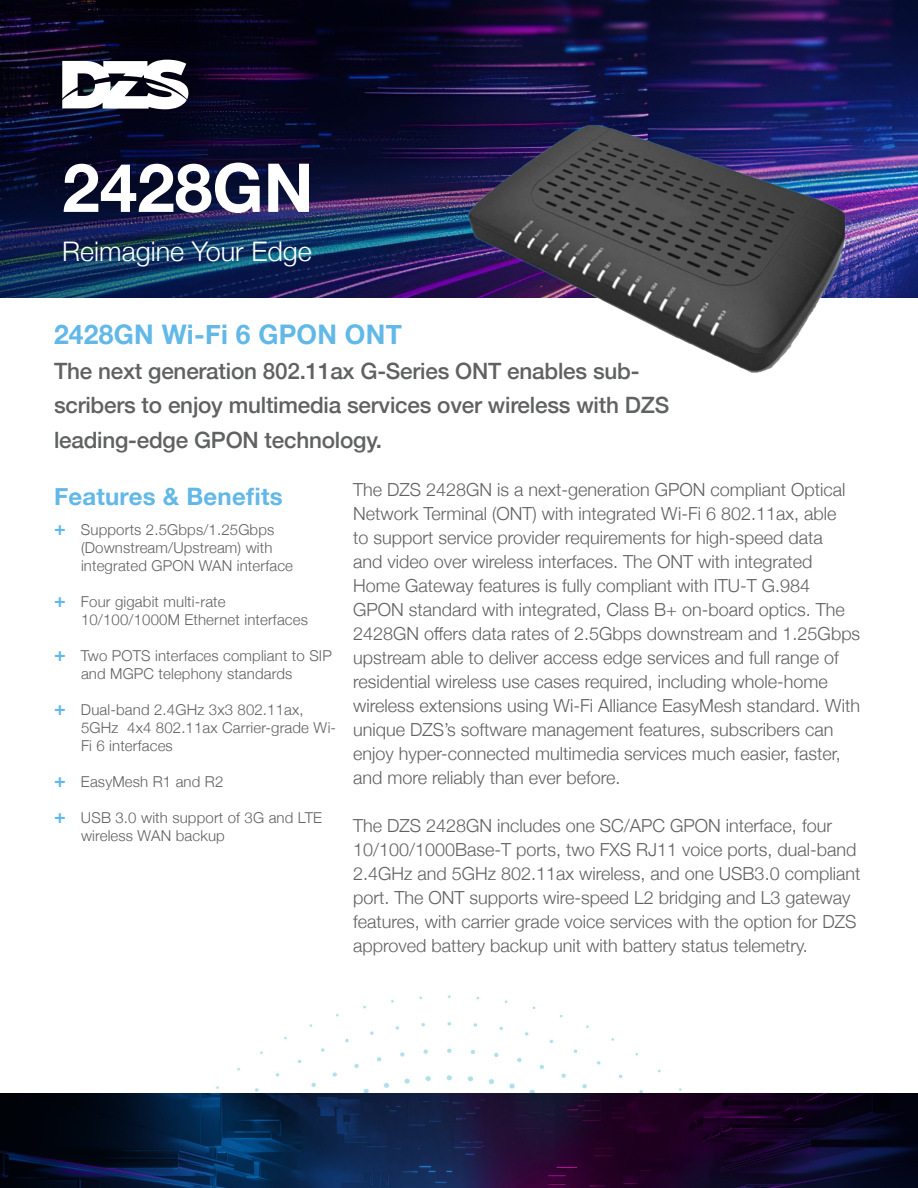
<style>
.page{position:relative;width:918px;height:1188px;background:#fff}
.page>*{position:absolute;margin:0;border:0;box-sizing:border-box;transform-origin:0 0}
.Data_Sheet_Title{font:700 67.5px "Helvetica Neue";color:#fff}
.t1{font:700 27px "Helvetica Neue";letter-spacing:.01em;color:#62b8e7}
.t2{font:300 27px "Helvetica Neue";color:#fff}
.t3{font:700 24px "Helvetica Neue";letter-spacing:.01em;color:#62b8e7}
.t4{font:500 22.5px/34.5px "Helvetica Neue";letter-spacing:-.01em;color:#606161}
.Data_Sheet_Paragraph{font:300 18px/24px "Helvetica Neue";color:#606161}
.t5{font:300 15px/18px "Helvetica Neue";letter-spacing:.01em;color:#606161}
.s1{font-weight:700;font-size:19.5px;color:#62b8e7}
</style>
<div class="page">
<img style="left:90px;top:995px;width:765px;height:99px">
<img style="left:0;top:0;width:918px;height:298px">
<img style="left:486px;top:1094px;width:69px;height:94px">
<svg style="left:0;top:1094px;width:486px;height:94px;background:#091e40"></svg>
<svg style="left:555px;top:1094px;width:363px;height:94px;background:#160424"></svg>
<svg style="left:62px;top:60px;width:126px;height:49px"></svg>
<img style="left:462px;top:116px;width:392px;height:257px">
<p class="Data_Sheet_Title" style="left:62px;top:135px;width:253px">2428GN</p>
<p class="t2" style="left:62px;top:230px;width:251px">Reimagine Your Edge</p>
<p class="t1" style="left:54px;top:314px;width:349px">2428GN Wi-Fi 6 GPON ONT</p>
<p class="t4" style="left:54px;top:352px;width:617px">The next generation 802.11ax G-Series ONT enables sub&shy;scribers to enjoy multimedia services over wireless with DZS leading-edge GPON technology.</p>
<p class="Data_Sheet_Paragraph" style="left:353px;top:476px;width:509px">The DZS 2428GN is a next-generation GPON compliant Optical Network Terminal (ONT) with integrated Wi-Fi 6 802.11ax, able<br>to support service provider requirements for high-speed data<br>and video over wireless interfaces. The ONT with integrated Home Gateway features is fully compliant with ITU-T G.984<br>GPON standard with integrated, Class B+ on-board optics. The 2428GN offers data rates of 2.5Gbps downstream and 1.25Gbps upstream able to deliver access edge services and full range of residential wireless use cases required, including whole-home wireless extensions using Wi-Fi Alliance EasyMesh standard. With unique DZS’s software management features, subscribers can enjoy hyper-connected multimedia services much easier, faster, and more reliably than ever before.</p>
<p class="Data_Sheet_Paragraph" style="left:353px;top:812px;width:480px">The DZS 2428GN includes one SC/APC GPON interface, four</p>
<p class="Data_Sheet_Paragraph" style="left:353px;top:836px;width:509px">10/100/1000Base-T ports, two FXS RJ11 voice ports, dual-band 2.4GHz and 5GHz 802.11ax wireless, and one USB3.0 compliant port. The ONT supports wire-speed L2 bridging and L3 gateway features, with carrier grade voice services with the option for DZS approved battery backup unit with battery status telemetry.</p>
<p class="t3" style="left:54px;top:478px;width:230px">Features &amp; Benefits</p>
<p class="t5" style="left:54px;top:520px;width:222px"><span class="s1">+</span> Supports 2.5Gbps/1.25Gbps</p>
<p class="t5" style="left:81px;top:538px;width:214px">(Downstream/Upstream) with integrated GPON WAN interface</p>
<p class="t5" style="left:54px;top:592px;width:173px"><span class="s1">+</span> Four gigabit multi-rate</p>
<p class="t5" style="left:81px;top:610px;width:229px">10/100/1000M Ethernet interfaces</p>
<p class="t5" style="left:81px;top:646px;width:252px;text-indent:-27px"><span class="s1">+</span> Two POTS interfaces compliant to SIP and MGPC telephony standards</p>
<p class="t5" style="left:81px;top:700px;width:257px;text-indent:-27px"><span class="s1">+</span> Dual-band 2.4GHz 3x3 802.11ax,<br>5GHz 4x4 802.11ax Carrier-grade Wi-<br>Fi 6 interfaces</p>
<p class="t5" style="left:54px;top:772px;width:171px"><span class="s1">+</span> EasyMesh R1 and R2</p>
<p class="t5" style="left:81px;top:808px;width:243px;text-indent:-27px"><span class="s1">+</span> USB 3.0 with support of 3G and LTE wireless WAN backup</p>
</div>
